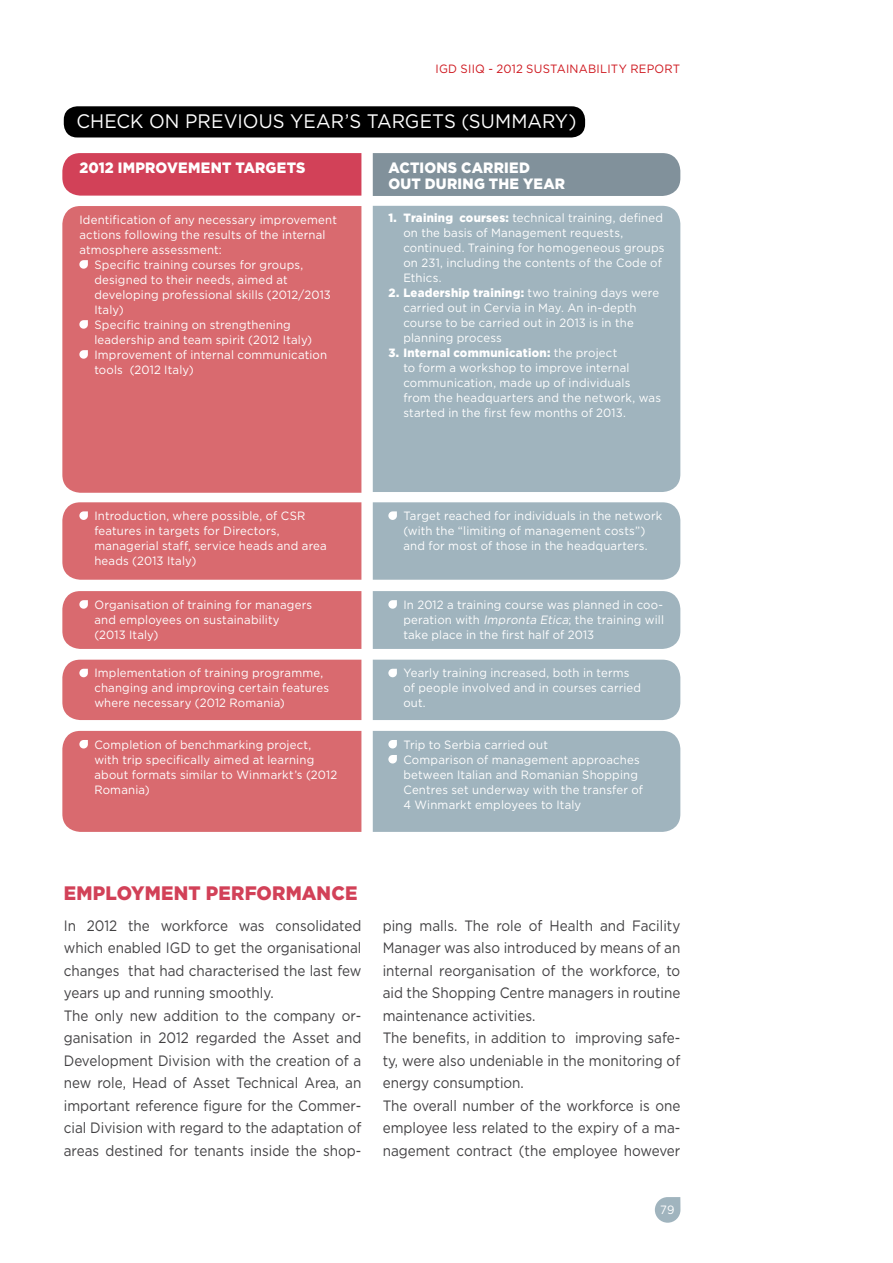
<style>
.page{position:relative;width:893px;height:1263px;background:#fff}
.page>*{position:absolute;margin:0;border:0;box-sizing:border-box;transform-origin:0 0}
.t1{font:19.5px "Gotham HTF";color:#fff;scale:.95 1}
.t2{font:900 19.5px "Gotham HTF";color:#d24158;scale:.95 1}
.t3{font:15px/22.5px "Gotham HTF";color:#414042;scale:.9 1}
.t4{font:900 15px "Gotham HTF";letter-spacing:.005em;color:#fff;scale:.95 1}
.t5{font:12px/15px "Gotham HTF";letter-spacing:.015em;color:#fff;scale:.95 1}
.t6{font:12px "Gotham HTF";letter-spacing:.02em;color:#ce171e;scale:.95 1}
.s1{font-weight:900}
.s2{font-style:italic}
</style>
<div class="page">
<svg style="left:655px;top:1197px;width:25px;height:26px"></svg>
<div style="left:373px;top:153px;width:307px;height:43px;background:#81919b"></div>
<div style="left:62px;top:153px;width:299px;height:43px;background:#d24158"></div>
<div style="left:373px;top:206px;width:307px;height:286px;background:#a0b4be"></div>
<div style="left:62px;top:206px;width:299px;height:287px;background:#d96a6f"></div>
<svg style="left:79px;top:260px;width:9px;height:9px"></svg>
<svg style="left:79px;top:320px;width:9px;height:9px"></svg>
<svg style="left:79px;top:350px;width:9px;height:9px"></svg>
<div style="left:62px;top:502px;width:299px;height:78px;background:#d96a6f"></div>
<div style="left:373px;top:502px;width:307px;height:78px;background:#a0b4be"></div>
<div style="left:62px;top:591px;width:299px;height:58px;background:#d96a6f"></div>
<div style="left:373px;top:591px;width:307px;height:58px;background:#a0b4be"></div>
<div style="left:62px;top:660px;width:299px;height:60px;background:#d96a6f"></div>
<div style="left:373px;top:660px;width:307px;height:60px;background:#a0b4be"></div>
<div style="left:62px;top:731px;width:299px;height:101px;background:#d96a6f"></div>
<div style="left:373px;top:731px;width:307px;height:101px;background:#a0b4be"></div>
<div style="left:64px;top:106px;width:521px;height:31px;background:#000;border-radius:14px"></div>
<p class="t6" style="left:435px;top:62px;width:259px">igd siiq - 2012 SUSTAI NABI LITY REPORT</p>
<h1 class="t1" style="left:77px;top:110px;width:528px">CHECK ON PREVIOUS YEAR’S TARGETS (SUMMARY)</h1>
<p class="t4" style="left:79px;top:159px;width:59px">2012 IMPROVEMENT</p>
<p class="t4" style="left:235px;top:159px;width:21px">TARGETS</p>
<p class="t4" style="left:388px;top:159px;width:23px">ACTIONS</p>
<p class="t4" style="left:461px;top:159px;width:12px">CARRIED</p>
<p class="t4" style="left:388px;top:175px;width:13px">OUT</p>
<p class="t4" style="left:425px;top:175px;width:12px">DURING</p>
<p class="t4" style="left:489px;top:175px;width:12px">THE</p>
<p class="t4" style="left:523px;top:175px;width:13px">YEAR</p>
<p class="t5" style="left:79px;top:212px;width:273px">Identification of any necessary improvement</p>
<p class="t5" style="left:79px;top:227px;width:261px">actions following the results of the internal</p>
<p class="t5" style="left:79px;top:242px;width:151px">atmosphere assessment:</p>
<p class="t5" style="left:94px;top:257px;width:221px">Specific training courses for groups,</p>
<p class="t5" style="left:94px;top:272px;width:205px">designed to their needs, aimed at</p>
<p class="t5" style="left:94px;top:287px;width:250px">developing professional skills (2012/2013</p>
<p class="t5" style="left:94px;top:302px;width:32px">Italy)</p>
<p class="t5" style="left:94px;top:317px;width:208px">Specific training on strengthening</p>
<p class="t5" style="left:94px;top:332px;width:231px">leadership and team spirit (2012 Italy)</p>
<p class="t5" style="left:94px;top:347px;width:246px">Improvement of internal communication</p>
<p class="t5" style="left:94px;top:362px;width:106px">tools (2012 Italy)</p>
<p class="t5" style="left:403px;top:210px;width:276px;text-indent:-15px"><span class="s1">1. TRAINING COURSES:</span> technical training, defined on the basis of Management requests, continued. Training for homogeneous groups on 231, including the contents of the Code of Ethics.</p>
<p class="t5" style="left:403px;top:285px;width:271px;text-indent:-15px"><span class="s1">2. LEADERSHIP TRAINING:</span> two training days were carried out in Cervia in May. An in-depth course to be carried out in 2013 is in the planning process</p>
<p class="t5" style="left:403px;top:345px;width:273px;text-indent:-15px"><span class="s1">3. INTERNAL COMMUNICATION:</span> the project<br>to form a workshop to improve internal communication, made up of individuals<br>from the headquarters and the network, was started in the first few months of 2013.</p>
<p class="t5" style="left:94px;top:508px;width:246px">Introduction, where possible, of CSR features in targets for Directors, managerial staff, service heads and area heads (2013 Italy)</p>
<p class="t5" style="left:403px;top:508px;width:274px">Target reached for individuals in the network (with the “limiting of management costs”) and for most of those in the headquarters.</p>
<p class="t5" style="left:94px;top:597px;width:231px">Organisation of training for managers and employees on sustainability (2013 Italy)</p>
<p class="t5" style="left:403px;top:597px;width:276px;text-align:justify">In 2012 a training course was planned in coo&shy;peration with <span class="s2">Impronta Etica</span>; the training will take place in the first half of 2013</p>
<p class="t5" style="left:94px;top:665px;width:249px">Implementation of training programme, changing and improving certain features where necessary (2012 Romania)</p>
<p class="t5" style="left:403px;top:665px;width:252px">Yearly training increased, both in terms of people involved and in courses carried out.</p>
<p class="t5" style="left:94px;top:737px;width:257px">Completion of benchmarking project, with trip specifically aimed at learning about formats similar to Winmarkt’s (2012<br>Romania)</p>
<p class="t5" style="left:403px;top:737px;width:254px">Trip to Serbia carried out<br>Comparison of management approaches between Italian and Romanian Shopping Centres set underway with the transfer of 4 Winmarkt employees to Italy</p>
<h1 class="t2" style="left:64px;top:882px;width:29px">EMPLOYMENT</h1>
<h1 class="t2" style="left:206px;top:882px;width:16px">PERFORMANCE</h1>
<p class="t3" style="left:64px;top:914px;width:332px">In 2012 the workforce was consolidated which enabled IGD to get the organisational changes that had characterised the last few years up and running smoothly.<br>The only new addition to the company or&shy;ganisation in 2012 regarded the Asset and Development Division with the creation of a new role, Head of Asset Technical Area, an important reference figure for the Commer&shy;cial Division with regard to the adaptation of areas destined for tenants inside the shop-</p>
<p class="t3" style="left:383px;top:914px;width:332px">ping malls. The role of Health and Facility Manager was also introduced by means of an internal reorganisation of the workforce, to aid the Shopping Centre managers in routine maintenance activities.<br>The benefits, in addition to improving safe&shy;ty, were also undeniable in the monitoring of energy consumption.<br>The overall number of the workforce is one employee less related to the expiry of a ma&shy;nagement contract (the employee however</p>
<p class="t5" style="left:660px;top:1202px;width:17px">79</p>
</div>
